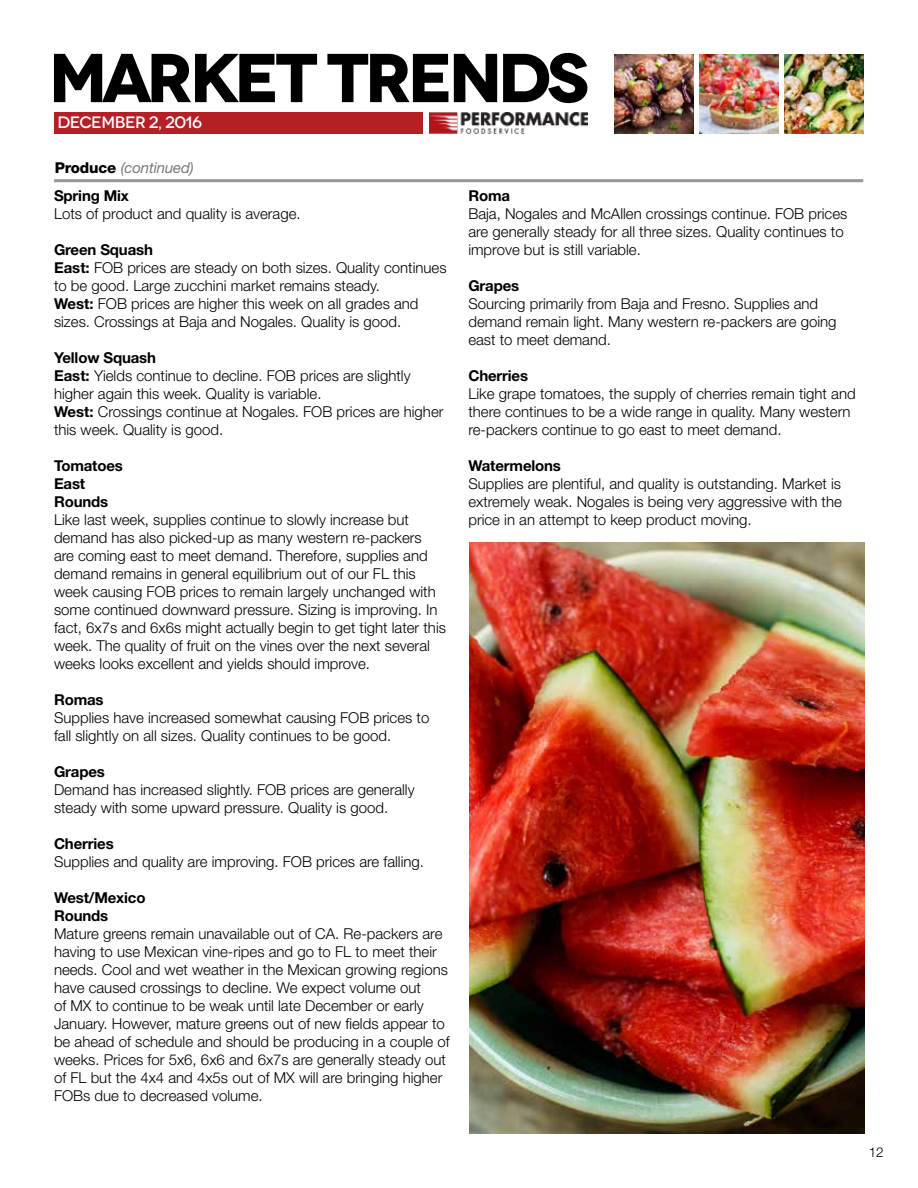
<style>
.page{position:relative;width:918px;height:1188px;background:#fff}
.page>*{position:absolute;margin:0;border:0;box-sizing:border-box;transform-origin:0 0}
.t1{font:700 69px "Novecentowide";letter-spacing:-.07em;color:#000}
.t2{font:500 16.5px "Novecentowide";letter-spacing:-.03em;color:#fff}
.t3{font:300 15px/18px "Helvetica Neue LT Std";color:#000}
.t4{font:700 15px/18px "Helvetica Neue LT Std";letter-spacing:-.01em;color:#000}
.t5{font:italic 15px/28px "Helvetica Neue LT Std";letter-spacing:-.01em;color:#77787b}
.t6{font:300 13.5px "Helvetica Neue LT Std";color:#000}
.s1{font-weight:800;font-style:normal;color:#000}
.s2{font-weight:700;font-style:normal;color:#000}
.s3{font-weight:700}
</style>
<div class="page">
<div style="left:55px;top:112px;width:368px;height:21px;background:#b42025"></div>
<img style="left:430px;top:112px;width:158px;height:21px">
<img style="left:614px;top:54px;width:80px;height:79px">
<img style="left:785px;top:54px;width:79px;height:79px">
<img style="left:699px;top:54px;width:80px;height:79px">
<hr style="left:54px;top:179px;width:809px;height:3px;background:#939598">
<img style="left:469px;top:542px;width:396px;height:592px">
<h1 class="t1" style="left:49px;top:35px;width:542px">MARKET TRENDS</h1>
<p class="t2" style="left:58px;top:113px;width:146px">DECEMBER 2, 2016</p>
<p class="t5" style="left:54px;top:153px;width:141px"><span class="s1">Produce</span> (continued)<br><span class="s2">Spring Mix</span></p>
<p class="t3" style="left:54px;top:204px;width:248px">Lots of product and quality is average.</p>
<p class="t3" style="left:54px;top:240px;width:394px"><span class="s3">Green Squash<br>East:</span> FOB prices are steady on both sizes. Quality continues to be good. Large zucchini market remains steady.<br><span class="s3">West:</span> FOB prices are higher this week on all grades and sizes. Crossings at Baja and Nogales. Quality is good.</p>
<p class="t3" style="left:54px;top:348px;width:391px"><span class="s3">Yellow Squash<br>East:</span> Yields continue to decline. FOB prices are slightly higher again this week. Quality is variable.<br><span class="s3">West:</span> Crossings continue at Nogales. FOB prices are higher this week. Quality is good.</p>
<p class="t4" style="left:54px;top:456px;width:70px">Tomatoes<br>East<br>Rounds</p>
<p class="t3" style="left:54px;top:510px;width:394px">Like last week, supplies continue to slowly increase but demand has also picked-up as many western re-packers<br>are coming east to meet demand. Therefore, supplies and demand remains in general equilibrium out of our FL this week causing FOB prices to remain largely unchanged with some continued downward pressure. Sizing is improving. In fact, 6x7s and 6x6s might actually begin to get tight later this week. The quality of fruit on the vines over the next several weeks looks excellent and yields should improve.</p>
<p class="t4" style="left:54px;top:690px;width:51px">Romas</p>
<p class="t3" style="left:54px;top:708px;width:377px">Supplies have increased somewhat causing FOB prices to fall slightly on all sizes. Quality continues to be good.</p>
<p class="t4" style="left:54px;top:762px;width:52px">Grapes</p>
<p class="t3" style="left:54px;top:780px;width:362px">Demand has increased slightly. FOB prices are generally steady with some upward pressure. Quality is good.</p>
<p class="t4" style="left:54px;top:834px;width:61px">Cherries</p>
<p class="t3" style="left:54px;top:852px;width:372px">Supplies and quality are improving. FOB prices are falling.</p>
<p class="t4" style="left:54px;top:888px;width:93px">West/Mexico<br>Rounds</p>
<p class="t3" style="left:54px;top:924px;width:397px">Mature greens remain unavailable out of CA. Re-packers are having to use Mexican vine-ripes and go to FL to meet their needs. Cool and wet weather in the Mexican growing regions have caused crossings to decline. We expect volume out<br>of MX to continue to be weak until late December or early January. However, mature greens out of new fields appear to be ahead of schedule and should be producing in a couple of weeks. Prices for 5x6, 6x6 and 6x7s are generally steady out of FL but the 4x4 and 4x5s out of MX will are bringing higher FOBs due to decreased volume.</p>
<p class="t4" style="left:468px;top:186px;width:43px">Roma</p>
<p class="t3" style="left:468px;top:204px;width:381px">Baja, Nogales and McAllen crossings continue. FOB prices are generally steady for all three sizes. Quality continues to improve but is still variable.</p>
<p class="t4" style="left:468px;top:276px;width:52px">Grapes</p>
<p class="t3" style="left:468px;top:294px;width:370px">Sourcing primarily from Baja and Fresno. Supplies and demand remain light. Many western re-packers are going east to meet demand.</p>
<p class="t4" style="left:468px;top:366px;width:61px">Cherries</p>
<p class="t3" style="left:468px;top:384px;width:389px">Like grape tomatoes, the supply of cherries remain tight and there continues to be a wide range in quality. Many western re-packers continue to go east to meet demand.</p>
<p class="t4" style="left:468px;top:456px;width:94px">Watermelons</p>
<p class="t3" style="left:468px;top:474px;width:375px;text-align:justify">Supplies are plentiful, and quality is outstanding. Market is extremely weak. Nogales is being very aggressive with the price in an attempt to keep product moving.</p>
<p class="t6" style="left:869px;top:1144px;width:17px">12</p>
</div>
